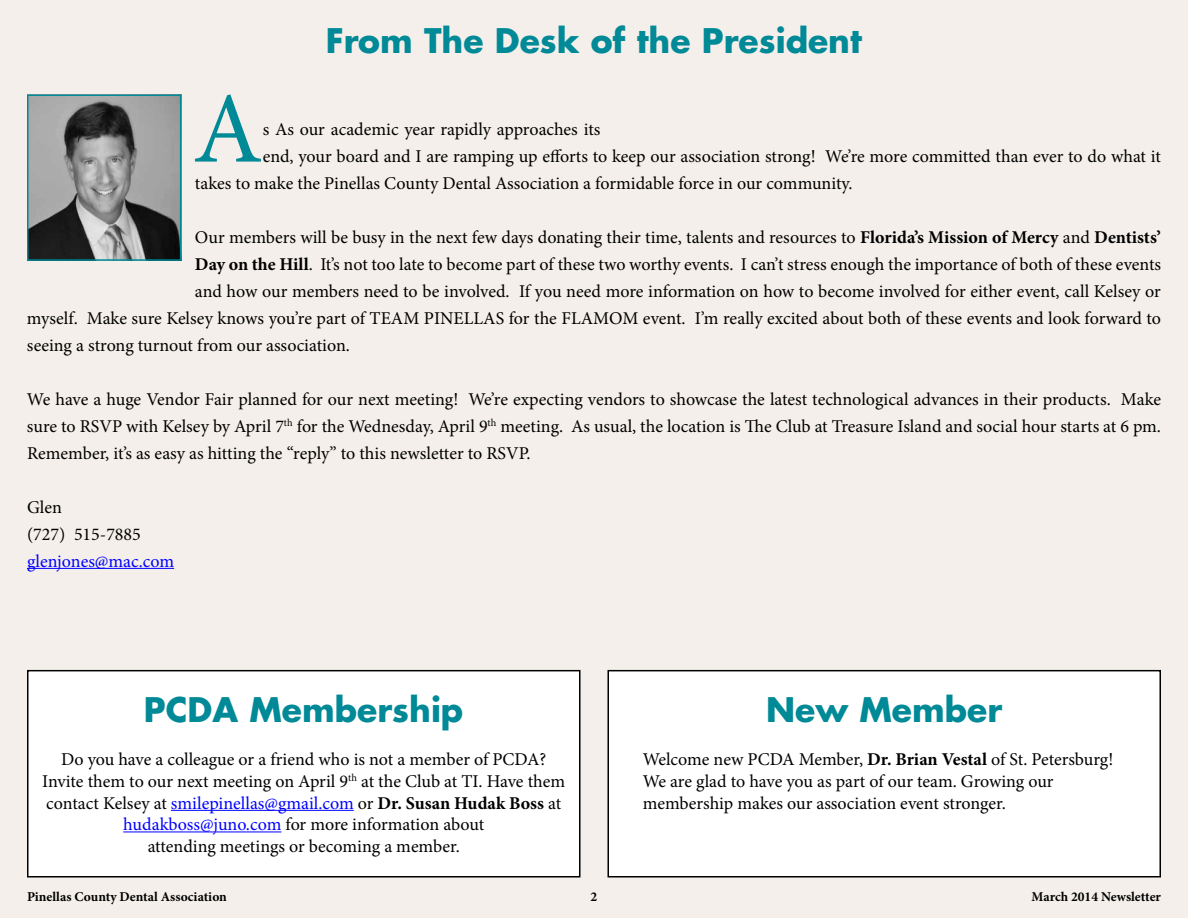
<style>
.page{position:relative;width:1188px;height:918px;background:#f4efea}
.page>*{position:absolute;margin:0;border:0;box-sizing:border-box;transform-origin:0 0}
.t1{font:101.1px "Minion Pro";color:#008996}
.t2{font:700 33px "Futura";color:#008996}
.t3{font:18px/21.6px "Minion Pro";letter-spacing:-.005em;color:#000}
.t4{font:18px "Minion Pro";color:#00f}
.t5{font:700 13.5px "Minion Pro";color:#000}
.s1{font-weight:700}
.s2{color:#00f}
</style>
<div class="page">
<hr style="left:27px;top:568px;width:147px;height:1px;background:#00f">
<img style="left:30px;top:97px;width:148px;height:161px">
<div style="left:27px;top:94px;width:154px;height:167px;border:2px solid #008996"></div>
<div style="left:28px;top:671px;width:552px;height:206px;background:#fff"></div>
<hr style="left:171px;top:810px;width:183px;height:1px;background:#00f">
<hr style="left:123px;top:831px;width:158px;height:1px;background:#00f">
<div style="left:27px;top:670px;width:553px;height:208px;border:2px solid #000"></div>
<div style="left:608px;top:671px;width:552px;height:206px;background:#fff"></div>
<div style="left:608px;top:670px;width:553px;height:208px;border:2px solid #000"></div>
<h2 class="t2" style="left:326px;top:18px;width:538px">From The Desk of the President</h2>
<h1 class="t1" style="left:193px;top:62px;width:71px">A</h1>
<p class="t3" style="left:263px;top:118px;width:339px">s As our academic year rapidly approaches its</p>
<p class="t3" style="left:263px;top:145px;width:900px">end, your board and I are ramping up efforts to keep our association strong! We’re more committed than ever to do what it</p>
<p class="t3" style="left:195px;top:172px;width:659px">takes to make the Pinellas County Dental Association a formidable force in our community.</p>
<p class="t3" style="left:195px;top:226px;width:967px">Our members will be busy in the next few days donating their time, talents and resources to <span class="s1">Florida’s Mission of Mercy</span> and <span class="s1">Dentists’</span></p>
<p class="t3" style="left:195px;top:253px;width:968px"><span class="s1">Day on the Hill</span>. It’s not too late to become part of these two worthy events. I can’t stress enough the importance of both of these events</p>
<p class="t3" style="left:195px;top:280px;width:967px">and how our members need to be involved. If you need more information on how to become involved for either event, call Kelsey or</p>
<p class="t3" style="left:27px;top:307px;width:1136px">myself. Make sure Kelsey knows you’re part of TEAM PINELLAS for the FLAMOM event. I’m really excited about both of these events and look forward to</p>
<p class="t3" style="left:27px;top:334px;width:325px">seeing a strong turnout from our association.</p>
<p class="t3" style="left:27px;top:385px;width:1136px;line-height:27px;text-align:justify">We have a huge Vendor Fair planned for our next meeting! We’re expecting vendors to showcase the latest technological advances in their products. Make sure to RSVP with Kelsey by April 7<sup>th</sup> for the Wednesday, April 9<sup>th</sup> meeting. As usual, the location is The Club at Treasure Island and social hour starts at 6 pm.<br>Remember, it’s as easy as hitting the “reply” to this newsletter to RSVP.</p>
<p class="t3" style="left:27px;top:493px;width:115px;line-height:27px">Glen<br>(727) 515-7885</p>
<p class="t4" style="left:27px;top:549px;width:149px">glenjones@mac.com</p>
<h2 class="t2" style="left:144px;top:687px;width:321px">PCDA Membership</h2>
<p class="t3" style="left:42px;top:749px;width:524px;text-align:center">Do you have a colleague or a friend who is not a member of PCDA?<br>Invite them to our next meeting on April 9<sup>th</sup> at the Club at TI. Have them contact Kelsey at <span class="s2">smilepinellas@gmail.com</span> or <span class="s1">Dr. Susan Hudak Boss</span> at <span class="s2">hudakboss@juno.com</span> for more information about<br>attending meetings or becoming a member.</p>
<h2 class="t2" style="left:766px;top:687px;width:238px">New Member</h2>
<p class="t3" style="left:643px;top:749px;width:472px">Welcome new PCDA Member, <span class="s1">Dr. Brian Vestal</span> of St. Petersburg!<br>We are glad to have you as part of our team. Growing our membership makes our association event stronger.</p>
<p class="t5" style="left:27px;top:887px;width:201px">Pinellas County Dental Association</p>
<p class="t5" style="left:591px;top:887px;width:8px">2</p>
<p class="t5" style="left:1032px;top:887px;width:131px">March 2014 Newsletter</p>
</div>
